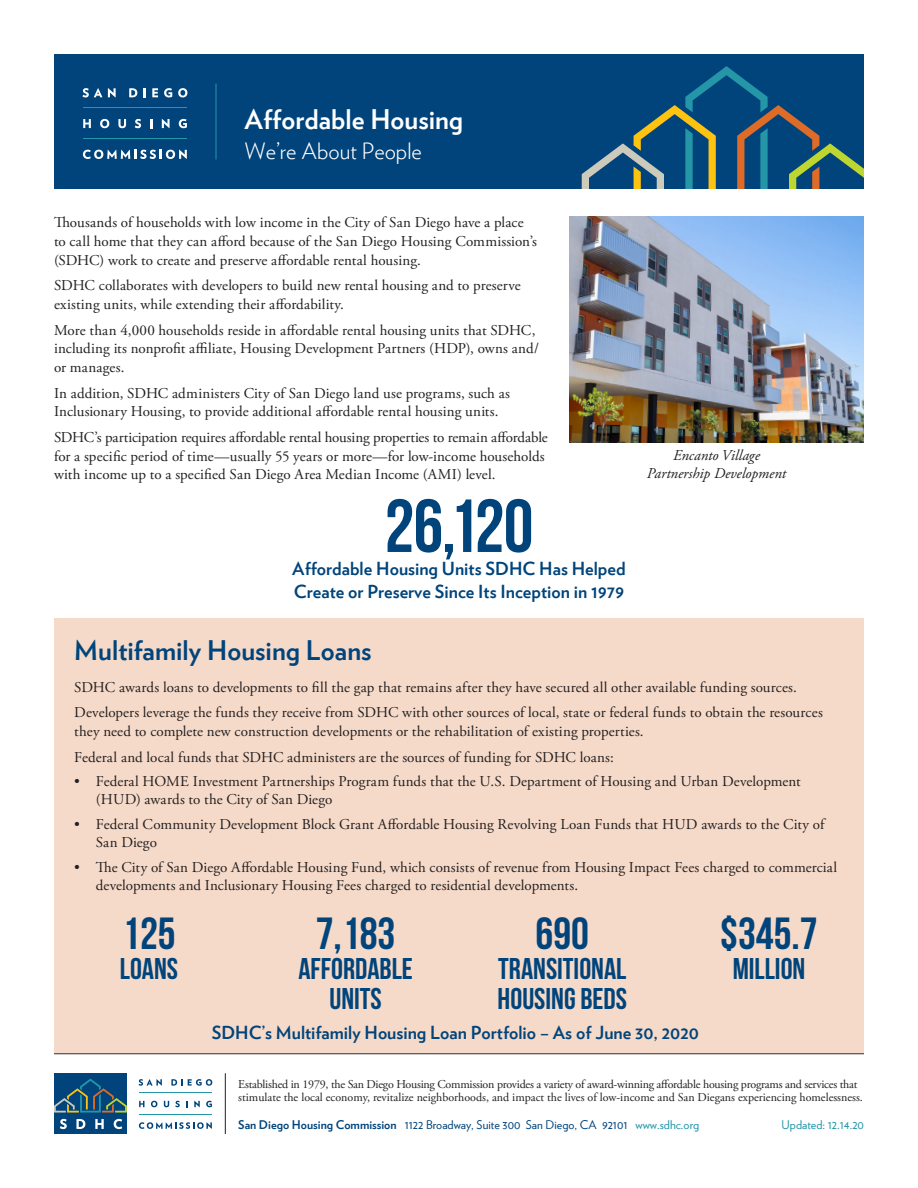
<style>
.page{position:relative;width:918px;height:1188px;background:#fff}
.page>*{position:absolute;margin:0;border:0;box-sizing:border-box;transform-origin:0 0}
.Body_Copy{font:700 75px "Bebas Neue";color:#00447b}
.Body_Copy-2{font:700 45px "Bebas Neue";color:#00447b}
.Body_Copy-3{font:700 30px/30px "Bebas Neue";color:#00447b}
.Header_-_18pt_-_Verl{font:700 27px "Verlag";color:#00447b}
.t1{font:700 27px "Verlag";color:#fff}
.t2{font:300 22.5px "Verlag";color:#fff}
.Body_Copy-4{font:700 18px/23.9px "Verlag";color:#00447b}
.Body_Copy-5{font:15px/18.8px "Adobe Garamond Pro";letter-spacing:.005em;color:#231f20}
.Photo_Caption{font:italic 15px "Adobe Garamond Pro";color:#231f20}
.t3{font:12px/13.5px "Adobe Garamond Pro";letter-spacing:-.01em;color:#231f20}
.t4{font:12px "Verlag";color:#00447b}
.t5{font:12px "Verlag";color:#2496a8}
.s1{font-weight:700}
.s2{color:#2496a8}
</style>
<div class="page">
<div style="left:54px;top:54px;width:810px;height:135px;background:#00447b"></div>
<svg style="left:582px;top:66px;width:282px;height:123px"></svg>
<svg style="left:83px;top:88px;width:19px;height:9px"></svg>
<svg style="left:108px;top:88px;width:8px;height:9px"></svg>
<svg style="left:129px;top:88px;width:8px;height:9px"></svg>
<svg style="left:144px;top:88px;width:2px;height:9px"></svg>
<svg style="left:152px;top:88px;width:6px;height:9px"></svg>
<svg style="left:164px;top:88px;width:8px;height:9px"></svg>
<svg style="left:178px;top:88px;width:9px;height:9px"></svg>
<svg style="left:83px;top:119px;width:8px;height:9px"></svg>
<svg style="left:100px;top:119px;width:9px;height:9px"></svg>
<svg style="left:118px;top:119px;width:8px;height:9px"></svg>
<svg style="left:135px;top:119px;width:6px;height:9px"></svg>
<svg style="left:150px;top:119px;width:2px;height:9px"></svg>
<svg style="left:162px;top:119px;width:8px;height:9px"></svg>
<svg style="left:179px;top:119px;width:8px;height:9px"></svg>
<svg style="left:83px;top:150px;width:104px;height:9px"></svg>
<hr style="left:83px;top:107px;width:104px;height:1px;background:#2496a8">
<hr style="left:83px;top:138px;width:104px;height:1px;background:#2496a8">
<hr style="left:216px;top:84px;width:1px;height:75px;background:#2496a8">
<hr style="left:54px;top:1053px;width:810px;height:1px;background:#231f20">
<hr style="left:225px;top:1073px;width:1px;height:61px;background:#231f20">
<svg style="left:139px;top:1079px;width:23px;height:7px"></svg>
<svg style="left:171px;top:1079px;width:41px;height:7px"></svg>
<svg style="left:139px;top:1101px;width:5px;height:6px"></svg>
<svg style="left:151px;top:1101px;width:6px;height:6px"></svg>
<svg style="left:164px;top:1101px;width:5px;height:6px"></svg>
<svg style="left:175px;top:1101px;width:5px;height:6px"></svg>
<svg style="left:186px;top:1101px;width:2px;height:6px"></svg>
<svg style="left:194px;top:1101px;width:6px;height:6px"></svg>
<svg style="left:206px;top:1101px;width:6px;height:6px"></svg>
<svg style="left:139px;top:1122px;width:73px;height:7px"></svg>
<hr style="left:139px;top:1092px;width:73px;height:1px;background:#2496a8">
<hr style="left:139px;top:1114px;width:73px;height:1px;background:#2496a8">
<div style="left:54px;top:1073px;width:73px;height:61px;background:#00447b"></div>
<svg style="left:60px;top:1119px;width:7px;height:10px"></svg>
<svg style="left:76px;top:1119px;width:9px;height:10px"></svg>
<svg style="left:95px;top:1119px;width:9px;height:10px"></svg>
<svg style="left:114px;top:1119px;width:8px;height:10px"></svg>
<svg style="left:54px;top:1079px;width:73px;height:34px"></svg>
<div style="left:54px;top:618px;width:810px;height:435px;background:#f6dac9"></div>
<img style="left:569px;top:217px;width:295px;height:226px">
<h3 class="t1" style="left:245px;top:98px;width:220px">Affordable Housing</h3>
<h3 class="t2" style="left:245px;top:134px;width:179px">We’re About People</h3>
<p class="Body_Copy-5" style="left:54px;top:214px;width:485px">Thousands of households with low income in the City of San Diego have a place to call home that they can afford because of the San Diego Housing Commission’s (SDHC) work to create and preserve affordable rental housing.</p>
<p class="Body_Copy-5" style="left:54px;top:277px;width:468px">SDHC collaborates with developers to build new rental housing and to preserve existing units, while extending their affordability.</p>
<p class="Body_Copy-5" style="left:54px;top:321px;width:487px">More than 4,000 households reside in affordable rental housing units that SDHC, including its nonprofit affiliate, Housing Development Partners (HDP), owns and/ or manages.</p>
<p class="Body_Copy-5" style="left:54px;top:384px;width:458px">In addition, SDHC administers City of San Diego land use programs, such as<br>Inclusionary Housing, to provide additional affordable rental housing units.</p>
<p class="Body_Copy-5" style="left:54px;top:428px;width:495px">SDHC’s participation requires affordable rental housing properties to remain affordable for a specific period of time—usually 55 years or more—for low-income households with income up to a specified San Diego Area Median Income (AMI) level.</p>
<p class="Body_Copy" style="left:385px;top:485px;width:150px">26,120</p>
<p class="Body_Copy-4" style="left:292px;top:555px;width:335px">Affordable Housing Units SDHC Has Helped<br>Create or Preserve Since Its Inception in 1979</p>
<p class="Photo_Caption" style="left:673px;top:447px;width:88px">Encanto Village</p>
<p class="Photo_Caption" style="left:647px;top:465px;width:141px">Partnership Development</p>
<p class="Header_-_18pt_-_Verl" style="left:74px;top:629px;width:299px">Multifamily Housing Loans</p>
<p class="Body_Copy-5" style="left:74px;top:678px;width:724px">SDHC awards loans to developments to fill the gap that remains after they have secured all other available funding sources.</p>
<p class="Body_Copy-5" style="left:74px;top:704px;width:750px">Developers leverage the funds they receive from SDHC with other sources of local, state or federal funds to obtain the resources they need to complete new construction developments or the rehabilitation of existing properties.</p>
<p class="Body_Copy-5" style="left:74px;top:748px;width:541px">Federal and local funds that SDHC administers are the sources of funding for SDHC loans:</p>
<p class="Body_Copy-5" style="left:96px;top:773px;width:707px;line-height:18px;text-indent:-22px">• Federal HOME Investment Partnerships Program funds that the U.S. Department of Housing and Urban Development (HUD) awards to the City of San Diego</p>
<p class="Body_Copy-5" style="left:96px;top:816px;width:730px;line-height:18px;text-indent:-22px">• Federal Community Development Block Grant Affordable Housing Revolving Loan Funds that HUD awards to the City of<br>San Diego</p>
<p class="Body_Copy-5" style="left:96px;top:859px;width:743px;line-height:18px;text-indent:-22px">• The City of San Diego Affordable Housing Fund, which consists of revenue from Housing Impact Fees charged to commercial developments and Inclusionary Housing Fees charged to residential developments.</p>
<p class="Body_Copy-2" style="left:122px;top:909px;width:55px">125</p>
<p class="Body_Copy-3" style="left:120px;top:954px;width:60px">LOANS</p>
<p class="Body_Copy-2" style="left:316px;top:909px;width:81px">7,183</p>
<p class="Body_Copy-3" style="left:298px;top:954px;width:116px;text-align:center">AFFORDABLE<br>UNITS</p>
<p class="Body_Copy-4" style="left:212px;top:1019px;width:489px">SDHC’s Multifamily Housing Loan Portfolio – As of June 30, 2020</p>
<p class="Body_Copy-2" style="left:536px;top:909px;width:55px">690</p>
<p class="Body_Copy-3" style="left:498px;top:954px;width:131px">TRANSITIONAL<br>HOUSING BEDS</p>
<p class="Body_Copy-2" style="left:720px;top:909px;width:99px">$345.7</p>
<p class="Body_Copy-3" style="left:733px;top:954px;width:74px">MILLION</p>
<p class="t3" style="left:238px;top:1078px;width:626px">Established in 1979, the San Diego Housing Commission provides a variety of award-winning affordable housing programs and services that stimulate the local economy, revitalize neighborhoods, and impact the lives of low-income and San Diegans experiencing homelessness.</p>
<p class="t4" style="left:238px;top:1115px;width:463px"><span class="s1">San Diego Housing Commission</span> 1122 Broadway, Suite 300 San Diego, CA 92101 <span class="s2">www.sdhc.org</span></p>
<p class="t5" style="left:782px;top:1115px;width:84px">Updated: 12.14.20</p>
</div>
